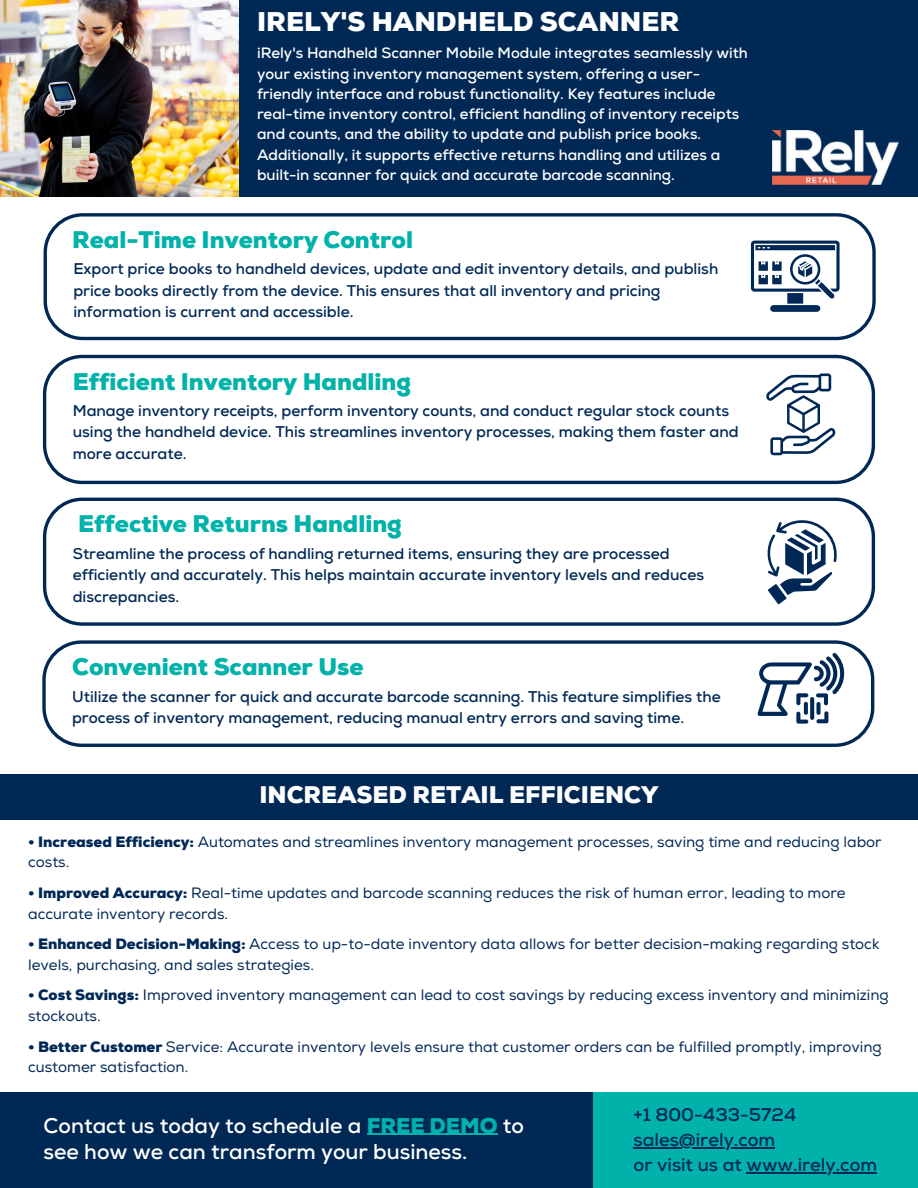
<style>
.page{position:relative;width:918px;height:1188px;background:#fff}
.page>*{position:absolute;margin:0;border:0;box-sizing:border-box;transform-origin:0 0}
.t1{font:900 27px "Nexa";color:#fff}
.t2{font:900 24px "Nexa";color:#00b2a9}
.t3{font:900 24px "Nexa";color:#fff}
.t4{font:700 21.3px/26.7px "Nexa";color:#fff}
.t5{font:700 18.45px/25.3px "Nexa";color:#002855}
.t6{font:700 15.45px/21.3px "Nexa";color:#002855}
.t7{font:15px/20.5px "Nexa";color:#002857}
.t8{font:700 15px/20.2px "Nexa";color:#fff}
.s1{font-weight:900}
.s2{font-weight:900;color:#00b2a9}
</style>
<div class="page">
<div style="left:567px;top:1092px;width:351px;height:96px;background:#00b2a9"></div>
<div style="left:0;top:1092px;width:593px;height:96px;background:#002855"></div>
<div style="left:175px;top:0;width:743px;height:196px;background:#002855"></div>
<img style="left:0;top:0;width:239px;height:196px">
<img style="left:772px;top:131px;width:126px;height:54px">
<div style="left:0;top:774px;width:918px;height:45px;background:#002855"></div>
<svg style="left:44px;top:213px;width:832px;height:127px"></svg>
<svg style="left:43px;top:355px;width:832px;height:129px"></svg>
<svg style="left:43px;top:498px;width:832px;height:128px"></svg>
<svg style="left:42px;top:640px;width:832px;height:107px"></svg>
<svg style="left:751px;top:241px;width:89px;height:70px"></svg>
<svg style="left:766px;top:373px;width:69px;height:82px"></svg>
<svg style="left:766px;top:519px;width:74px;height:85px"></svg>
<svg style="left:757px;top:653px;width:87px;height:71px"></svg>
<hr style="left:634px;top:1147px;width:141px;height:1px;background:#002855">
<hr style="left:746px;top:1172px;width:131px;height:1px;background:#002855">
<hr style="left:367px;top:1134px;width:131px;height:1px;background:#00b2a9">
<h3 class="t1" style="left:257px;top:6px;width:424px">IRELY'S HANDHELD SCANNER</h3>
<h6 class="t8" style="left:257px;top:43px;width:492px">iRely's Handheld Scanner Mobile Module integrates seamlessly with your existing inventory management system, offering a user&shy;friendly interface and robust functionality. Key features include real-time inventory control, efficient handling of inventory receipts and counts, and the ability to update and publish price books.<br>Additionally, it supports effective returns handling and utilizes a built-in scanner for quick and accurate barcode scanning.</h6>
<h6 class="t2" style="left:72px;top:225px;width:342px">Real-Time Inventory Control</h6>
<p class="t6" style="left:73px;top:259px;width:646px">Export price books to handheld devices, update and edit inventory details, and publish price books directly from the device. This ensures that all inventory and pricing information is current and accessible.</p>
<h2 class="t2" style="left:73px;top:367px;width:340px">Efficient Inventory Handling</h2>
<p class="t6" style="left:73px;top:401px;width:668px">Manage inventory receipts, perform inventory counts, and conduct regular stock counts using the handheld device. This streamlines inventory processes, making them faster and more accurate.</p>
<p class="t2" style="left:78px;top:510px;width:325px">Effective Returns Handling</p>
<p class="t6" style="left:73px;top:543px;width:633px">Streamline the process of handling returned items, ensuring they are processed efficiently and accurately. This helps maintain accurate inventory levels and reduces discrepancies.</p>
<p class="t2" style="left:72px;top:653px;width:293px">Convenient Scanner Use</p>
<p class="t6" style="left:72px;top:686px;width:650px">Utilize the scanner for quick and accurate barcode scanning. This feature simplifies the process of inventory management, reducing manual entry errors and saving time.</p>
<h6 class="t3" style="left:259px;top:781px;width:401px">INCREASED RETAIL EFFICIENCY</h6>
<p class="t7" style="left:28px;top:832px;width:855px"><span class="s1">• Increased Efficiency:</span> Automates and streamlines inventory management processes, saving time and reducing labor costs.</p>
<h3 class="t7" style="left:28px;top:883px;width:819px"><span class="s1">• Improved Accuracy:</span> Real-time updates and barcode scanning reduces the risk of human error, leading to more accurate inventory records.</h3>
<h6 class="t7" style="left:28px;top:934px;width:853px"><span class="s1">• Enhanced Decision-Making:</span> Access to up-to-date inventory data allows for better decision-making regarding stock levels, purchasing, and sales strategies.</h6>
<p class="t7" style="left:28px;top:985px;width:862px"><span class="s1">• Cost Savings:</span> Improved inventory management can lead to cost savings by reducing excess inventory and minimizing stockouts.</p>
<h3 class="t7" style="left:28px;top:1037px;width:855px"><span class="s1">• Better Customer</span> Service: Accurate inventory levels ensure that customer orders can be fulfilled promptly, improving customer satisfaction.</h3>
<p class="t4" style="left:44px;top:1113px;width:482px">Contact us today to schedule a <span class="s2">FREE DEMO</span> to see how we can transform your business.</p>
<p class="t5" style="left:634px;top:1102px;width:164px">+1 800-433-5724</p>
<h3 class="t5" style="left:634px;top:1127px;width:245px">sales@irely.com<br>or visit us at www.irely.com</h3>
</div>
